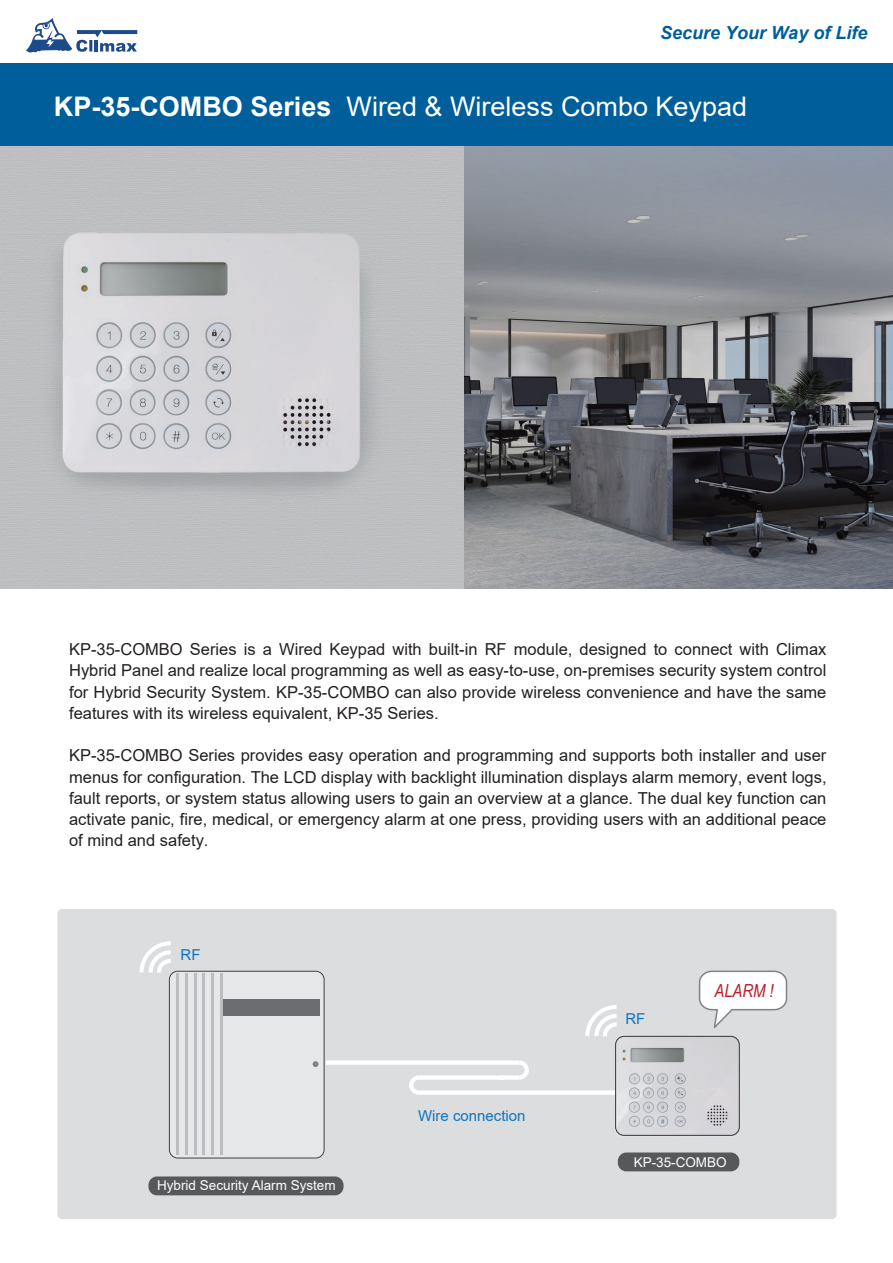
<style>
.page{position:relative;width:893px;height:1263px;background:#fff}
.page>*{position:absolute;margin:0;border:0;box-sizing:border-box;transform-origin:0 0}
.t1{font:27px "Arial";color:#fff}
.t2{font:italic 700 18px "Arial";color:#005e9a}
.t3{font:italic 18px "Arial Narrow";color:#be1d2c}
.t4{font:16.5px/21.3px "Arial";color:#231f20;text-align:justify}
.t5{font:15px "Arial";color:#1074bc}
.t6{font:13.5px "Arial";color:#fff}
.s1{font-weight:700}
</style>
<div class="page">
<div style="left:58px;top:909px;width:779px;height:310px;background:#dcdddf;border-radius:4px"></div>
<svg style="left:26px;top:18px;width:111px;height:35px"></svg>
<div style="left:148px;top:1176px;width:196px;height:19px;background:#57585a;border-radius:9px"></div>
<div style="left:618px;top:1152px;width:121px;height:19px;background:#57585a;border-radius:9px"></div>
<svg style="left:585px;top:1005px;width:32px;height:31px"></svg>
<svg style="left:519px;top:1060px;width:10px;height:20px"></svg>
<div style="left:326px;top:1060px;width:193px;height:5px;background:#fff"></div>
<div style="left:499px;top:1075px;width:20px;height:5px;background:#fff"></div>
<svg style="left:409px;top:1075px;width:10px;height:20px"></svg>
<div style="left:419px;top:1075px;width:85px;height:5px;background:#fff"></div>
<div style="left:419px;top:1090px;width:211px;height:5px;background:#fff"></div>
<svg style="left:464px;top:146px;width:429px;height:443px;background:#73767c"></svg>
<svg style="left:140px;top:941px;width:185px;height:217px"></svg>
<img style="left:607px;top:1016px;width:133px;height:139px">
<div style="left:615px;top:1036px;width:125px;height:100px;border:1px solid #3e3e3f;border-radius:9px"></div>
<svg style="left:698px;top:970px;width:90px;height:62px"></svg>
<img style="left:0;top:146px;width:464px;height:443px">
<div style="left:0;top:63px;width:893px;height:83px;background:#005e9a"></div>
<p class="t2" style="left:660px;top:21px;width:209px">Secure Your Way of Life</p>
<h1 class="t1" style="left:54px;top:88px;width:695px"><span class="s1">KP-35-COMBO Series</span> Wired &amp; Wireless Combo Keypad</h1>
<p class="t4" style="left:69px;top:638px;width:759px">KP-35-COMBO Series is a Wired Keypad with built-in RF module, designed to connect with Climax Hybrid Panel and realize local programming as well as easy-to-use, on-premises security system control for Hybrid Security System. KP-35-COMBO can also provide wireless convenience and have the same features with its wireless equivalent, KP-35 Series.</p>
<p class="t4" style="left:69px;top:745px;width:759px">KP-35-COMBO Series provides easy operation and programming and supports both installer and user menus for configuration. The LCD display with backlight illumination displays alarm memory, event logs, fault reports, or system status allowing users to gain an overview at a glance. The dual key function can activate panic, fire, medical, or emergency alarm at one press, providing users with an additional peace of mind and safety.</p>
<p class="t5" style="left:181px;top:944px;width:21px">RF</p>
<p class="t6" style="left:157px;top:1176px;width:180px">Hybrid Security Alarm System</p>
<p class="t5" style="left:418px;top:1105px;width:109px">Wire connection</p>
<p class="t5" style="left:625px;top:1009px;width:21px">RF</p>
<p class="t3" style="left:715px;top:978px;width:61px">ALARM !</p>
<p class="t6" style="left:634px;top:1153px;width:95px">KP-35-COMBO</p>
</div>
